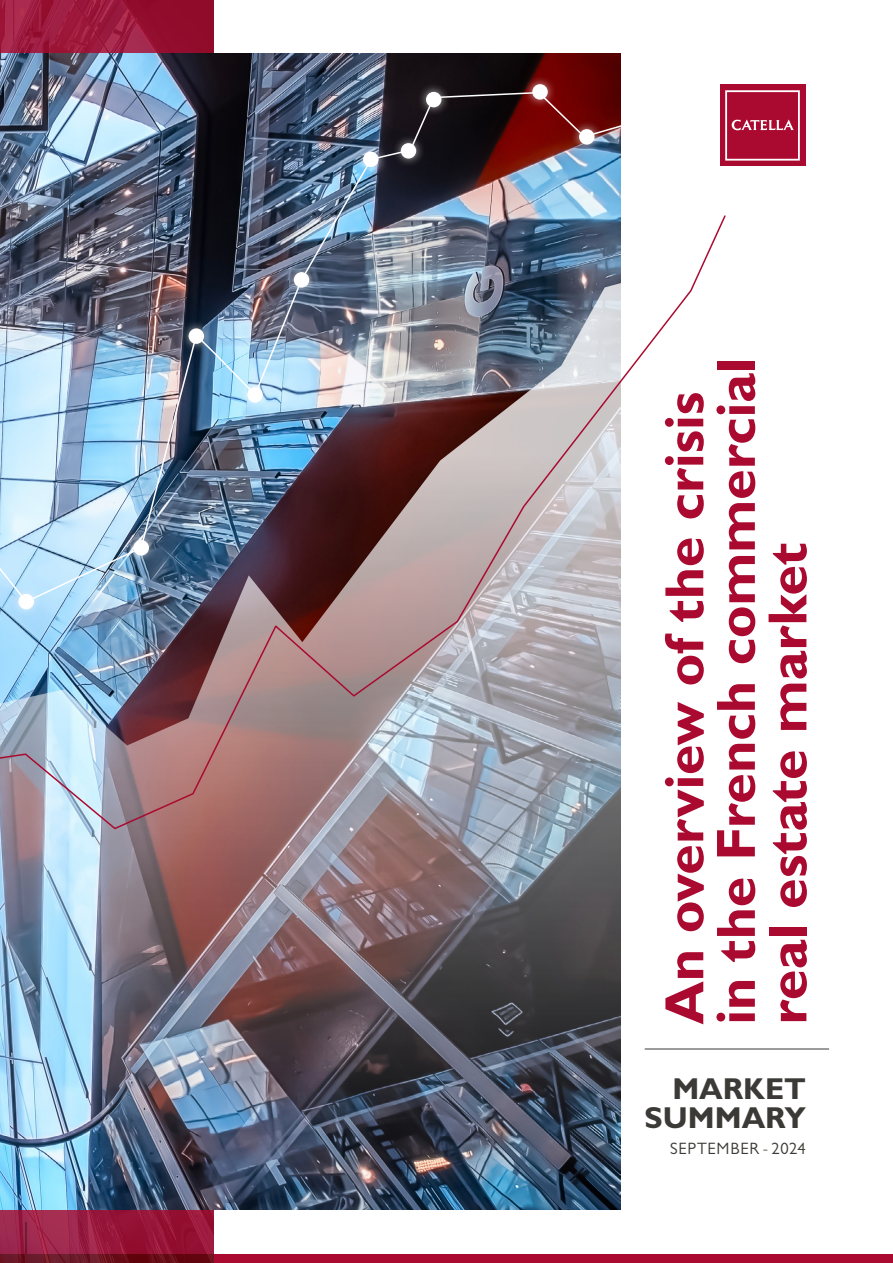
<style>
.page{position:relative;width:893px;height:1263px;background:#fff}
.page>*{position:absolute;margin:0;border:0;box-sizing:border-box;transform-origin:0 0}
.t1{font:700 55.5px/51.6px "Gill Sans MT Pro";letter-spacing:-.005em;color:#aa0a2f}
.t2{font:700 30.3px/28.5px "Gill Sans MT Pro";letter-spacing:-.005em;color:#3c3a36;text-align:right}
.t3{font:16.5px "Gill Sans MT Pro";letter-spacing:.05em;color:#3c3a36}
</style>
<div class="page">
<div style="left:0;top:1254px;width:893px;height:9px;background:#aa0a2f"></div>
<img style="left:0;top:0;width:213px;height:1263px">
<img style="left:0;top:53px;width:621px;height:38px">
<svg style="left:720px;top:84px;width:86px;height:82px"></svg>
<div style="left:720px;top:85px;width:85px;height:81px;background:#aa0a2f"></div>
<svg style="left:725px;top:90px;width:75px;height:71px"></svg>
<hr style="left:645px;top:1048px;width:184px;height:1px;background:#3c3a36">
<img style="left:0;top:91px;width:621px;height:123px">
<div style="left:417px;top:82px;width:34px;height:34px;background:#fff;opacity:.75"></div>
<div style="left:426px;top:92px;width:15px;height:15px;background:#fff;border-radius:50%"></div>
<div style="left:523px;top:75px;width:34px;height:34px;background:#fff;opacity:.75"></div>
<div style="left:532px;top:84px;width:16px;height:16px;background:#fff;border-radius:50%"></div>
<div style="left:570px;top:120px;width:34px;height:34px;background:#fff;opacity:.75"></div>
<div style="left:579px;top:129px;width:15px;height:16px;background:#fff;border-radius:50%"></div>
<img style="left:0;top:830px;width:621px;height:380px">
<img style="left:0;top:214px;width:726px;height:616px">
<p class="t1" style="left:658px;top:1024px;width:668px;rotate:-90deg">An overview of the crisis in the French commercial real estate market</p>
<p class="t2" style="left:644px;top:1074px;width:163px">MARKET<br>SUMMARY</p>
<p class="t3" style="left:670px;top:1138px;width:137px">SEPTEMBER - 2024</p>
</div>
